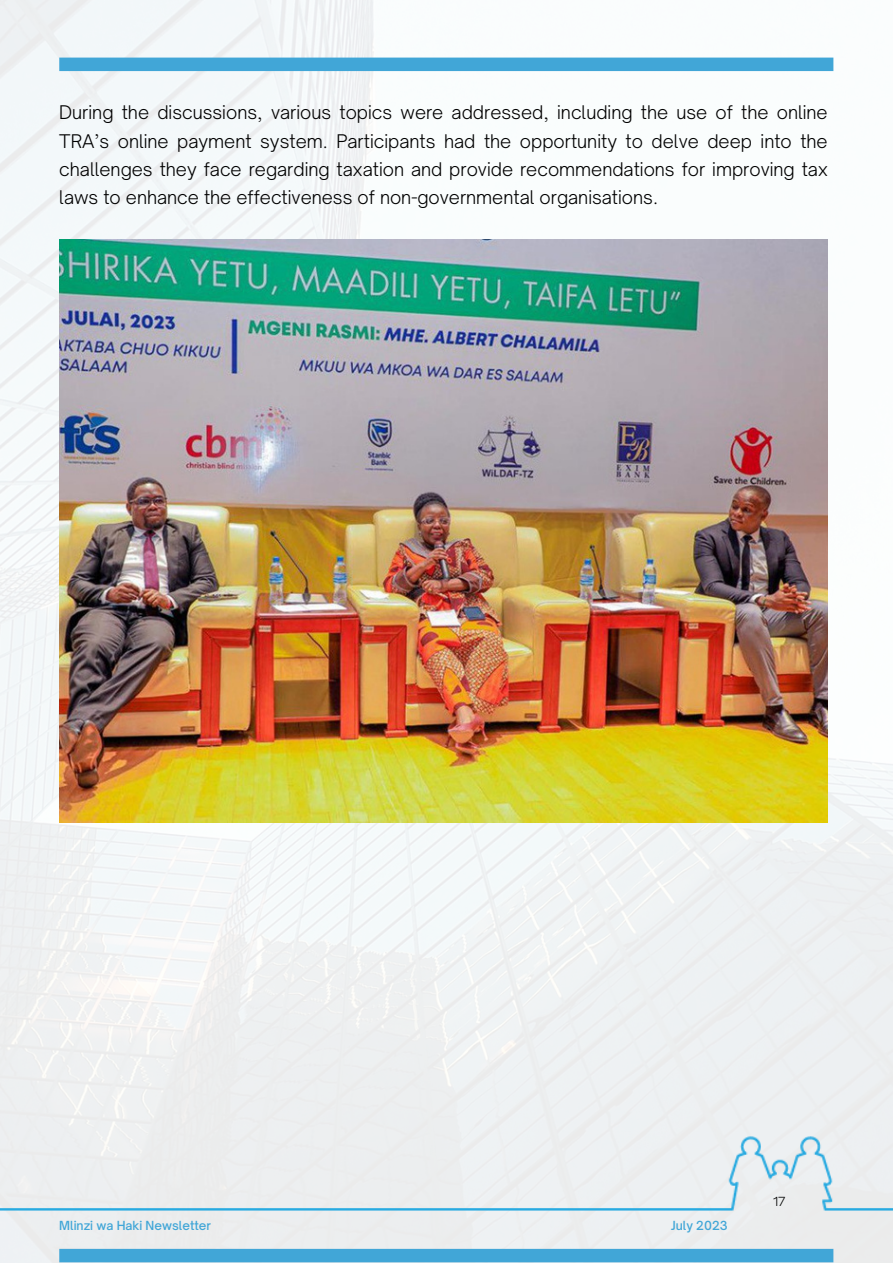
<style>
.page{position:relative;width:893px;height:1264px;background:#fff}
.page>*{position:absolute;margin:0;border:0;box-sizing:border-box;transform-origin:0 0}
.t1{font:300 18px/28px "Open Sauce One";color:#000;text-align:justify}
.t2{font:500 12px "Open Sauce One";color:#41a6d7}
.t3{font:300 12px "Open Sauce One";color:#000}
</style>
<div class="page">
<img style="left:0;top:0;width:892px;height:1262px">
<div style="left:59px;top:58px;width:774px;height:13px;background:#41a6d7"></div>
<div style="left:59px;top:1248px;width:774px;height:14px;background:#41a6d7"></div>
<div style="left:0;top:1118px;width:892px;height:101px;background:#eceef0"></div>
<img style="left:59px;top:239px;width:768px;height:583px">
<p class="t1" style="left:59px;top:98px;width:770px">During the discussions, various topics were addressed, including the use of the online TRA’s online payment system. Participants had the opportunity to delve deep into the challenges they face regarding taxation and provide recommendations for improving tax laws to enhance the effectiveness of non-governmental organisations.</p>
<p class="t2" style="left:59px;top:1217px;width:153px">Mlinzi wa Haki Newsletter</p>
<p class="t2" style="left:671px;top:1217px;width:58px">July 2023</p>
<p class="t3" style="left:773px;top:1194px;width:14px">17</p>
</div>
